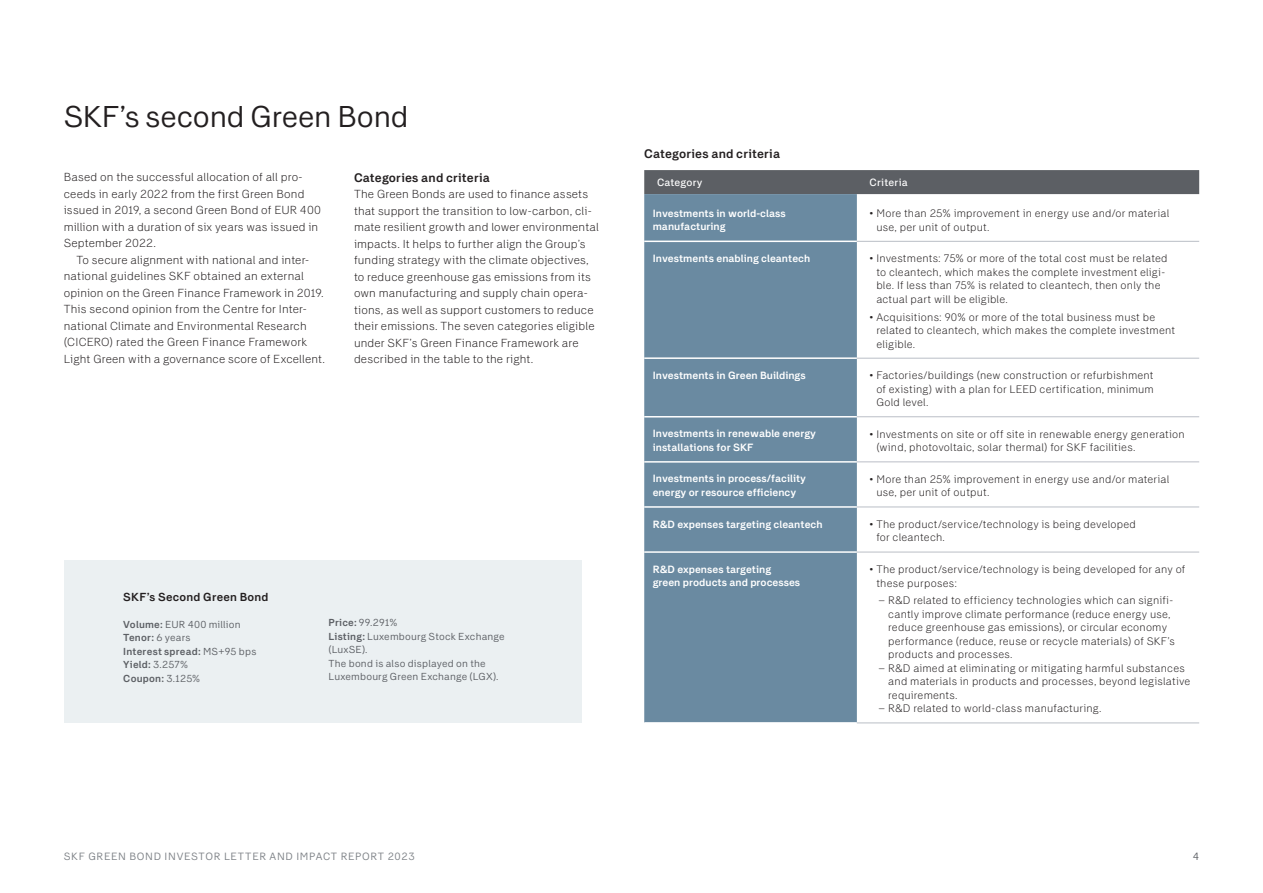
<style>
.page{position:relative;width:1263px;height:893px;background:#fff}
.page>*{position:absolute;margin:0;border:0;box-sizing:border-box;transform-origin:0 0}
.F_08_Underrubrik{font:30px "SKF Sans";letter-spacing:-.005em;color:#231f20}
.F_03_Mell_1{font:700 12.3px "SKF Sans";letter-spacing:.015em;color:#231f20}
.F_01_Bröd_u_indrag{font:300 11.7px/16.5px "SKF Sans";letter-spacing:.01em;color:#231f20}
.F_02_Bröd_m_indrag{font:300 11.7px/16.5px "SKF Sans";letter-spacing:.015em;color:#231f20}
.B_17_N_Mell_1{font:700 11.7px "SKF Sans";letter-spacing:.02em;color:#231f20}
.B_09_T_TEXT{font:300 10.8px/13.5px "SKF Sans";letter-spacing:.015em;color:#231f20}
.B_22_N_T_Fet{font:700 10.5px/13.5px "SKF Sans";color:#fff}
.t1{font:10.5px "SKF Sans";letter-spacing:.07em;color:#7d8186}
.F_16_T_HUVUD{font:500 10.5px "SKF Sans";letter-spacing:.02em;color:#fff}
.t2{font:10.5px "SKF Sans";color:#5c5f64}
.F_13_Faktatext{font:10.2px/13.5px "SKF Sans";letter-spacing:.02em;color:#5c5f64}
.F_13_Faktatext-2{font:700 10.2px "SKF Sans";letter-spacing:.02em;color:#5c5f64}
.s1{font-weight:700}
.s2{font-weight:400}
</style>
<div class="page">
<div style="left:644px;top:170px;width:555px;height:24px;background:#5c5f64"></div>
<div style="left:644px;top:194px;width:213px;height:528px;background:#6a8aa1"></div>
<hr style="left:644px;top:241px;width:213px;height:1px;background:#fff">
<hr style="left:644px;top:357px;width:213px;height:2px;background:#fff">
<hr style="left:644px;top:416px;width:213px;height:1px;background:#fff">
<hr style="left:644px;top:461px;width:213px;height:2px;background:#fff">
<hr style="left:644px;top:506px;width:213px;height:2px;background:#fff">
<hr style="left:644px;top:551px;width:213px;height:2px;background:#fff">
<hr style="left:857px;top:241px;width:342px;height:1px;background:#babec6">
<hr style="left:857px;top:358px;width:342px;height:1px;background:#babec6">
<hr style="left:857px;top:416px;width:342px;height:1px;background:#babec6">
<hr style="left:857px;top:462px;width:342px;height:1px;background:#babec6">
<hr style="left:857px;top:507px;width:342px;height:1px;background:#babec6">
<hr style="left:857px;top:552px;width:342px;height:1px;background:#babec6">
<hr style="left:857px;top:723px;width:342px;height:1px;background:#babec6">
<div style="left:64px;top:561px;width:517px;height:162px;background:#ebf0f2"></div>
<h3 class="F_08_Underrubrik" style="left:64px;top:99px;width:346px">SKF’s second Green Bond</h3>
<p class="F_01_Bröd_u_indrag" style="left:64px;top:169px;width:259px">Based on the successful allocation of all pro&shy;ceeds in early 2022 from the first Green Bond issued in 2019, a second Green Bond of EUR 400 million with a duration of six years was issued in September 2022.</p>
<p class="F_02_Bröd_m_indrag" style="left:64px;top:251px;width:263px;text-indent:13px">To secure alignment with national and inter&shy;national guidelines SKF obtained an external opinion on the Green Finance Framework in 2019.<br>This second opinion from the Centre for Inter&shy;national Climate and Environmental Research (CICERO) rated the Green Finance Framework Light Green with a governance score of Excellent.</p>
<h1 class="F_03_Mell_1" style="left:354px;top:170px;width:137px">Categories and criteria</h1>
<p class="F_01_Bröd_u_indrag" style="left:354px;top:186px;width:246px">The Green Bonds are used to finance assets that support the transition to low-carbon, cli&shy;mate resilient growth and lower environmental impacts. It helps to further align the Group’s funding strategy with the climate objectives, to reduce greenhouse gas emissions from its own manufacturing and supply chain opera&shy;tions, as well as support customers to reduce their emissions. The seven categories eligible under SKF’s Green Finance Framework are described in the table to the right.</p>
<p class="B_17_N_Mell_1" style="left:123px;top:590px;width:147px">SKF’s Second Green Bond</p>
<p class="F_13_Faktatext" style="left:123px;top:617px;width:119px"><span class="s1">Volume:</span> EUR 400 million</p>
<p class="F_13_Faktatext-2" style="left:123px;top:631px;width:69px">Tenor: <span class="s2">6 years</span></p>
<p class="F_13_Faktatext-2" style="left:123px;top:645px;width:135px">Interest spread: <span class="s2">MS+95 bps</span></p>
<p class="F_13_Faktatext-2" style="left:123px;top:658px;width:66px">Yield: <span class="s2">3.257%</span></p>
<p class="F_13_Faktatext-2" style="left:123px;top:672px;width:78px">Coupon: <span class="s2">3.125%</span></p>
<p class="F_13_Faktatext" style="left:328px;top:616px;width:178px"><span class="s1">Price:</span> 99.291%<br><span class="s1">Listing:</span> Luxembourg Stock Exchange (LuxSE).<br>The bond is also displayed on the<br>Luxembourg Green Exchange (LGX).</p>
<h1 class="F_03_Mell_1" style="left:644px;top:147px;width:137px">Categories and criteria</h1>
<p class="F_16_T_HUVUD" style="left:657px;top:176px;width:47px">Category</p>
<p class="F_16_T_HUVUD" style="left:870px;top:176px;width:40px">Criteria</p>
<p class="B_22_N_T_Fet" style="left:653px;top:206px;width:134px">Investments in world-class manufacturing</p>
<p class="B_09_T_TEXT" style="left:876px;top:206px;width:295px;text-indent:-7px">• More than 25% improvement in energy use and/or material use, per unit of output.</p>
<p class="B_22_N_T_Fet" style="left:653px;top:251px;width:159px">Investments enabling cleantech</p>
<p class="B_09_T_TEXT" style="left:876px;top:252px;width:293px;text-indent:-7px">• Investments: 75% or more of the total cost must be related to cleantech, which makes the complete investment eligi&shy;ble. If less than 75% is related to cleantech, then only the actual part will be eligible.</p>
<p class="B_09_T_TEXT" style="left:876px;top:310px;width:300px;text-indent:-7px">• Acquisitions: 90% or more of the total business must be related to cleantech, which makes the complete investment eligible.</p>
<p class="B_22_N_T_Fet" style="left:653px;top:368px;width:154px">Investments in Green Buildings</p>
<p class="B_09_T_TEXT" style="left:876px;top:368px;width:279px;text-align:justify;text-indent:-7px">• Factories/buildings (new construction or refurbishment of existing) with a plan for LEED certification, minimum Gold level.</p>
<p class="B_22_N_T_Fet" style="left:653px;top:427px;width:165px">Investments in renewable energy installations for SKF</p>
<p class="B_09_T_TEXT" style="left:876px;top:427px;width:310px;text-indent:-7px">• Investments on site or off site in renewable energy generation (wind, photovoltaic, solar thermal) for SKF facilities.</p>
<p class="B_22_N_T_Fet" style="left:653px;top:472px;width:155px">Investments in process/facility energy or resource efficiency</p>
<p class="B_09_T_TEXT" style="left:876px;top:472px;width:295px;text-indent:-7px">• More than 25% improvement in energy use and/or material use, per unit of output.</p>
<p class="B_22_N_T_Fet" style="left:653px;top:517px;width:171px">R&amp;D expenses targeting cleantech</p>
<p class="B_09_T_TEXT" style="left:876px;top:517px;width:261px;text-indent:-7px">• The product/service/technology is being developed for cleantech.</p>
<p class="B_22_N_T_Fet" style="left:653px;top:562px;width:149px">R&amp;D expenses targeting green products and processes</p>
<p class="B_09_T_TEXT" style="left:876px;top:562px;width:310px;text-indent:-7px">• The product/service/technology is being developed for any of these purposes:</p>
<p class="B_09_T_TEXT" style="left:888px;top:594px;width:288px;text-indent:-10px">– R&amp;D related to efficiency technologies which can signifi&shy;cantly improve climate performance (reduce energy use, reduce greenhouse gas emissions), or circular economy performance (reduce, reuse or recycle materials) of SKF’s products and processes.</p>
<p class="B_09_T_TEXT" style="left:888px;top:661px;width:304px;text-indent:-10px">– R&amp;D aimed at eliminating or mitigating harmful substances and materials in products and processes, beyond legislative requirements.</p>
<p class="B_09_T_TEXT" style="left:878px;top:702px;width:225px">– R&amp;D related to world-class manufacturing.</p>
<p class="t1" style="left:64px;top:850px;width:352px">SKF GREEN BOND INVESTOR LETTER AND IMPACT REPORT 2023</p>
<p class="t2" style="left:1193px;top:850px;width:8px">4</p>
</div>
